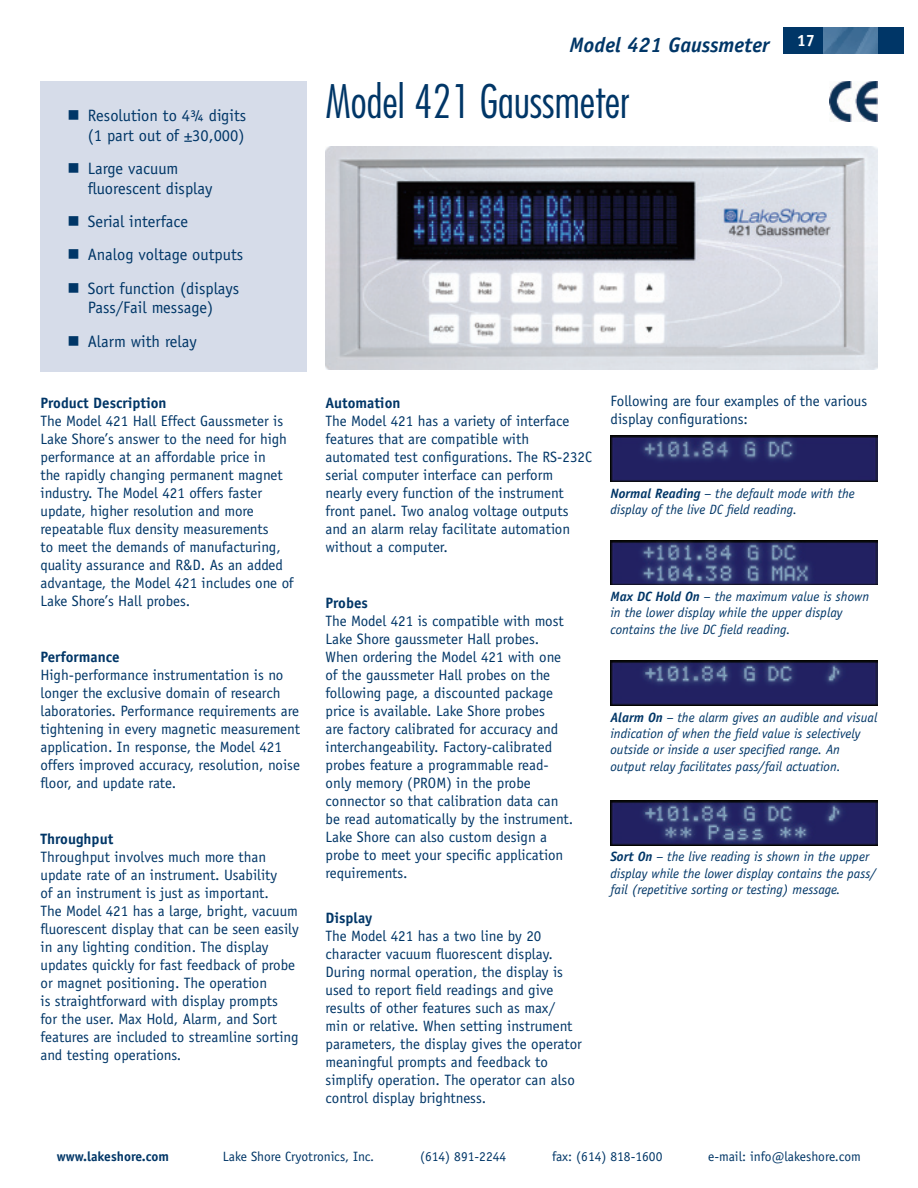
<style>
.page{position:relative;width:918px;height:1188px;background:#fff}
.page>*{position:absolute;margin:0;border:0;box-sizing:border-box;transform-origin:0 0}
.t1{font:300 condensed 45px "Futura Std";color:#003667}
.t2{font:italic 700 21px "Officina Sans";color:#003667}
.t3{font:16.5px/19.8px "Officina Sans";color:#003667}
.t4{font:700 16.5px "Officina Sans";color:#fff}
.t5{font:15px/18px "Officina Sans";color:#003667}
.t6{font:700 15px "Officina Sans";color:#003667}
.t7{font:italic 13.5px/16.2px "Officina Sans";color:#003667}
.t8{font:13.5px "Officina Sans";color:#003667}
.t9{font:700 13.5px "Officina Sans";color:#003667}
.s1{font-weight:700}
</style>
<div class="page">
<div style="left:783px;top:27px;width:121px;height:27px;background:#003667"></div>
<img style="left:824px;top:27px;width:54px;height:27px">
<img style="left:326px;top:146px;width:551px;height:224px">
<img style="left:829px;top:81px;width:49px;height:41px">
<div style="left:40px;top:81px;width:268px;height:290px;background:#d6dce9"></div>
<img style="left:611px;top:660px;width:267px;height:45px">
<img style="left:611px;top:540px;width:267px;height:45px">
<img style="left:611px;top:800px;width:267px;height:45px">
<img style="left:611px;top:435px;width:267px;height:46px">
<p class="t3" style="left:68px;top:105px;width:180px">■ Resolution to 4¾ digits</p>
<p class="t3" style="left:88px;top:125px;width:158px">(1 part out of ±30,000)</p>
<p class="t3" style="left:88px;top:158px;width:126px;text-indent:-20px">■ Large vacuum fluorescent display</p>
<p class="t3" style="left:68px;top:211px;width:122px">■ Serial interface</p>
<p class="t3" style="left:68px;top:245px;width:177px">■ Analog voltage outputs</p>
<p class="t3" style="left:68px;top:278px;width:173px;text-align:center">■ Sort function (displays<br>Pass/Fail message)</p>
<p class="t3" style="left:68px;top:331px;width:131px">■ Alarm with relay</p>
<p class="t6" style="left:40px;top:394px;width:128px">Product Description</p>
<p class="t5" style="left:40px;top:412px;width:255px">The Model 421 Hall Effect Gaussmeter is Lake Shore’s answer to the need for high performance at an affordable price in<br>the rapidly changing permanent magnet industry. The Model 421 offers faster update, higher resolution and more repeatable flux density measurements<br>to meet the demands of manufacturing, quality assurance and R&amp;D. As an added advantage, the Model 421 includes one of Lake Shore’s Hall probes.</p>
<p class="t6" style="left:40px;top:648px;width:81px">Performance</p>
<p class="t5" style="left:40px;top:666px;width:261px">High-performance instrumentation is no longer the exclusive domain of research laboratories. Performance requirements are tightening in every magnetic measurement application. In response, the Model 421 offers improved accuracy, resolution, noise floor, and update rate.</p>
<p class="t6" style="left:40px;top:830px;width:74px">Throughput</p>
<p class="t5" style="left:40px;top:848px;width:260px">Throughput involves much more than update rate of an instrument. Usability<br>of an instrument is just as important.<br>The Model 421 has a large, bright, vacuum fluorescent display that can be seen easily in any lighting condition. The display updates quickly for fast feedback of probe or magnet positioning. The operation<br>is straightforward with display prompts<br>for the user. Max Hold, Alarm, and Sort features are included to streamline sorting and testing operations.</p>
<h2 class="t2" style="left:570px;top:33px;width:201px">Model 421 Gaussmeter</h2>
<h1 class="t1" style="left:326px;top:75px;width:305px">Model 421 Gaussmeter</h1>
<p class="t4" style="left:797px;top:30px;width:20px">17</p>
<p class="t6" style="left:326px;top:394px;width:77px">Automation</p>
<p class="t5" style="left:326px;top:412px;width:268px">The Model 421 has a variety of interface features that are compatible with automated test configurations. The RS-232C serial computer interface can perform nearly every function of the instrument front panel. Two analog voltage outputs and an alarm relay facilitate automation without a computer.</p>
<p class="t6" style="left:326px;top:594px;width:44px">Probes</p>
<p class="t5" style="left:326px;top:612px;width:249px">The Model 421 is compatible with most Lake Shore gaussmeter Hall probes.<br>When ordering the Model 421 with one of the gaussmeter Hall probes on the following page, a discounted package price is available. Lake Shore probes<br>are factory calibrated for accuracy and interchangeability. Factory-calibrated probes feature a programmable read&shy;only memory (PROM) in the probe connector so that calibration data can be read automatically by the instrument.<br>Lake Shore can also custom design a probe to meet your specific application requirements.</p>
<p class="t6" style="left:326px;top:909px;width:48px">Display</p>
<p class="t5" style="left:326px;top:927px;width:258px">The Model 421 has a two line by 20 character vacuum fluorescent display.<br>During normal operation, the display is used to report field readings and give results of other features such as max/<br>min or relative. When setting instrument parameters, the display gives the operator meaningful prompts and feedback to simplify operation. The operator can also control display brightness.</p>
<p class="t5" style="left:610px;top:392px;width:258px">Following are four examples of the various display configurations:</p>
<p class="t7" style="left:610px;top:485px;width:246px"><span class="s1">Normal Reading</span> – the default mode with the display of the live DC field reading.</p>
<p class="t7" style="left:610px;top:589px;width:260px"><span class="s1">Max DC Hold On</span> – the maximum value is shown in the lower display while the upper display contains the live DC field reading.</p>
<p class="t7" style="left:610px;top:709px;width:268px"><span class="s1">Alarm On</span> – the alarm gives an audible and visual indication of when the field value is selectively outside or inside a user specified range. An output relay facilitates pass/fail actuation.</p>
<p class="t7" style="left:610px;top:849px;width:267px"><span class="s1">Sort On</span> – the live reading is shown in the upper display while the lower display contains the pass/ fail (repetitive sorting or testing) message.</p>
<p class="t9" style="left:57px;top:1148px;width:114px">www.lakeshore.com</p>
<p class="t8" style="left:223px;top:1149px;width:153px">Lake Shore Cryotronics, Inc.</p>
<p class="t8" style="left:420px;top:1149px;width:88px">(614) 891-2244</p>
<p class="t8" style="left:552px;top:1149px;width:112px">fax: (614) 818-1600</p>
<p class="t8" style="left:708px;top:1149px;width:154px">e-mail: info@lakeshore.com</p>
</div>
